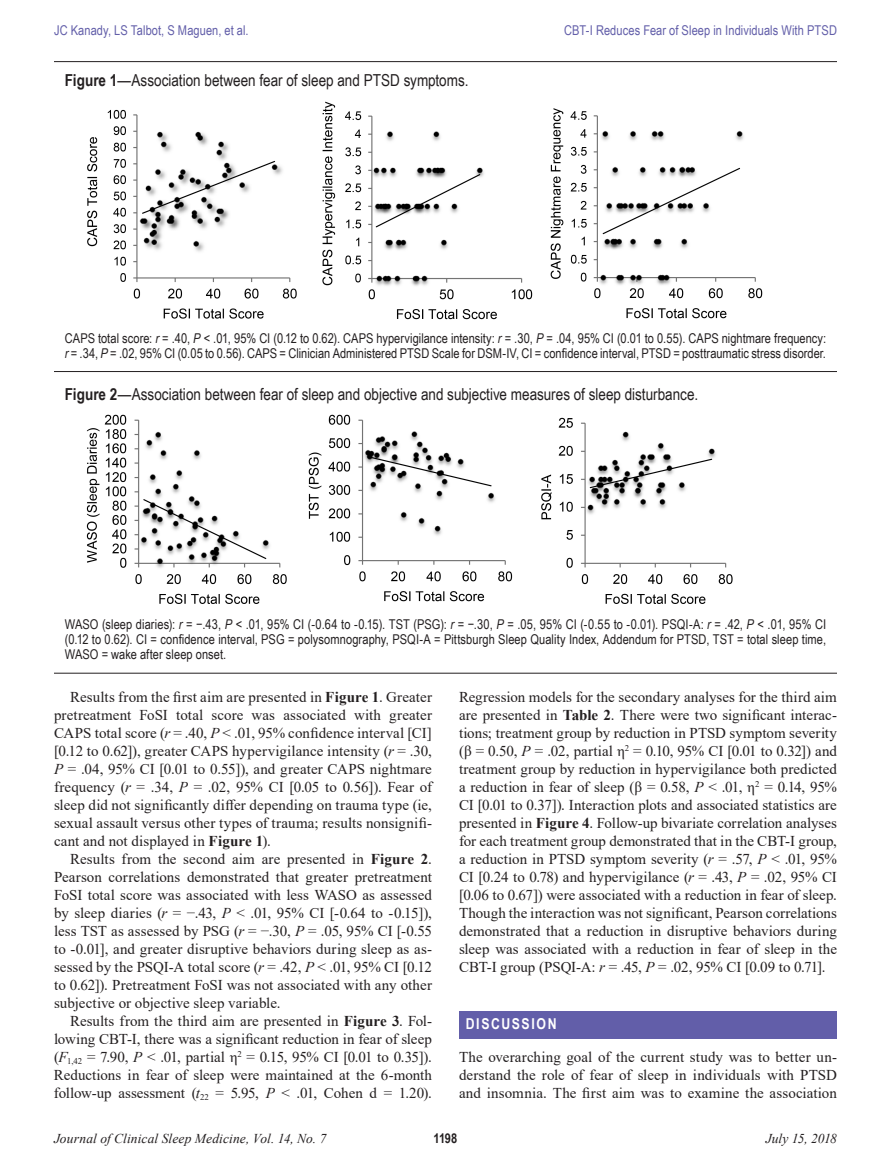
<style>
.page{position:relative;width:891px;height:1175px;background:#fff}
.page>*{position:absolute;margin:0;border:0;box-sizing:border-box;transform-origin:0 0}
.t1{font:16.5px "Arial Narrow";color:#231f20}
.t2{font:15px/18px "Times New Roman";color:#231f20;text-align:justify}
.t3{font:700 15px "Arial Narrow";letter-spacing:.11em;color:#fff}
.t4{font:13.5px/15px "Arial Narrow";color:#231f20}
.t5{font:13.5px "Arial Narrow";letter-spacing:.005em;color:#625ea9}
.t6{font:italic 13.5px "Times New Roman";letter-spacing:.005em;color:#231f20}
.t7{font:700 13.5px "Arial Narrow";color:#231f20}
.s1{font-weight:700}
.s2{font-style:italic}
</style>
<div class="page">
<div style="left:459px;top:1011px;width:378px;height:27px;background:#625ea9"></div>
<hr style="left:54px;top:61px;width:783px;height:1px;background:#231f20">
<hr style="left:54px;top:371px;width:783px;height:1px;background:#231f20">
<img style="left:87px;top:101px;width:676px;height:219px">
<hr style="left:54px;top:673px;width:783px;height:1px;background:#231f20">
<img style="left:86px;top:414px;width:647px;height:190px">
<p class="t5" style="left:54px;top:21px;width:196px">JC Kanady, LS Talbot, S Maguen, et al.</p>
<p class="t5" style="left:564px;top:21px;width:274px">CBT-I Reduces Fear of Sleep in Individuals With PTSD</p>
<p class="t1" style="left:65px;top:68px;width:405px"><span class="s1">Figure 1</span>—Association between fear of sleep and PTSD symptoms.</p>
<p class="t4" style="left:65px;top:330px;width:763px">CAPS total score: <span class="s2">r</span> = .40, <span class="s2">P</span> &lt; .01, 95% CI (0.12 to 0.62). CAPS hypervigilance intensity: <span class="s2">r</span> = .30, <span class="s2">P</span> = .04, 95% CI (0.01 to 0.55). CAPS nightmare frequency: <span class="s2">r</span> = .34, <span class="s2">P</span> = .02, 95% CI (0.05 to 0.56). CAPS = Clinician Administered PTSD Scale for DSM-IV, CI = confidence interval, PTSD = posttraumatic stress disorder.</p>
<p class="t1" style="left:65px;top:382px;width:635px"><span class="s1">Figure 2</span>—Association between fear of sleep and objective and subjective measures of sleep disturbance.</p>
<p class="t4" style="left:65px;top:616px;width:763px;text-align:justify">WASO (sleep diaries): <span class="s2">r</span> = −.43, <span class="s2">P</span> &lt; .01, 95% CI (-0.64 to -0.15). TST (PSG): <span class="s2">r</span> = −.30, <span class="s2">P</span> = .05, 95% CI (-0.55 to -0.01). PSQI-A: <span class="s2">r</span> = .42, <span class="s2">P</span> &lt; .01, 95% CI (0.12 to 0.62). CI = confidence interval, PSG = polysomnography, PSQI-A = Pittsburgh Sleep Quality Index, Addendum for PTSD, TST = total sleep time, WASO = wake after sleep onset.</p>
<p class="t2" style="left:54px;top:688px;width:380px;text-indent:16px">Results from the first aim are presented in <span class="s1">Figure 1</span>. Greater pretreatment FoSI total score was associated with greater CAPS total score (<span class="s2">r</span> = .40, <span class="s2">P</span> &lt; .01, 95% confidence interval [CI] [0.12 to 0.62]), greater CAPS hypervigilance intensity (<span class="s2">r</span> = .30, <span class="s2">P</span> = .04, 95% CI [0.01 to 0.55]), and greater CAPS nightmare frequency (<span class="s2">r</span> = .34, <span class="s2">P</span> = .02, 95% CI [0.05 to 0.56]). Fear of sleep did not significantly differ depending on trauma type (ie, sexual assault versus other types of trauma; results nonsignifi&shy;cant and not displayed in <span class="s1">Figure 1</span>).</p>
<p class="t2" style="left:54px;top:850px;width:380px;text-indent:16px">Results from the second aim are presented in <span class="s1">Figure 2</span>.<br>Pearson correlations demonstrated that greater pretreatment FoSI total score was associated with less WASO as assessed by sleep diaries (<span class="s2">r</span> = −.43, <span class="s2">P</span> &lt; .01, 95% CI [-0.64 to -0.15]), less TST as assessed by PSG (<span class="s2">r</span> = −.30, <span class="s2">P</span> = .05, 95% CI [-0.55 to -0.01], and greater disruptive behaviors during sleep as as&shy;sessed by the PSQI-A total score (<span class="s2">r</span> = .42, <span class="s2">P</span> &lt; .01, 95% CI [0.12 to 0.62]). Pretreatment FoSI was not associated with any other subjective or objective sleep variable.</p>
<p class="t2" style="left:54px;top:1012px;width:380px;text-indent:16px">Results from the third aim are presented in <span class="s1">Figure 3</span>. Fol&shy;lowing CBT-I, there was a significant reduction in fear of sleep (<span class="s2">F</span><sub>1,42</sub> = 7.90, <span class="s2">P</span> &lt; .01, partial η<sup>2</sup> = 0.15, 95% CI [0.01 to 0.35]).<br>Reductions in fear of sleep were maintained at the 6-month follow-up assessment (<span class="s2">t</span><sub>22</sub> = 5.95, <span class="s2">P</span> &lt; .01, Cohen d = 1.20).</p>
<p class="t2" style="left:459px;top:688px;width:380px">Regression models for the secondary analyses for the third aim are presented in <span class="s1">Table 2</span>. There were two significant interac&shy;tions; treatment group by reduction in PTSD symptom severity (β = 0.50, <span class="s2">P</span> = .02, partial η<sup>2</sup> = 0.10, 95% CI [0.01 to 0.32]) and treatment group by reduction in hypervigilance both predicted a reduction in fear of sleep (β = 0.58, <span class="s2">P</span> &lt; .01, η<sup>2</sup> = 0.14, 95% CI [0.01 to 0.37]). Interaction plots and associated statistics are presented in <span class="s1">Figure 4</span>. Follow-up bivariate correlation analyses for each treatment group demonstrated that in the CBT-I group, a reduction in PTSD symptom severity (<span class="s2">r</span> = .57, <span class="s2">P</span> &lt; .01, 95% CI [0.24 to 0.78) and hypervigilance (<span class="s2">r</span> = .43, <span class="s2">P</span> = .02, 95% CI [0.06 to 0.67]) were associated with a reduction in fear of sleep.<br>Though the interaction was not significant, Pearson correlations demonstrated that a reduction in disruptive behaviors during sleep was associated with a reduction in fear of sleep in the CBT-I group (PSQI-A: <span class="s2">r</span> = .45, <span class="s2">P</span> = .02, 95% CI [0.09 to 0.71].</p>
<p class="t3" style="left:466px;top:1012px;width:92px">DISCUSSION</p>
<p class="t2" style="left:459px;top:1048px;width:380px">The overarching goal of the current study was to better un&shy;derstand the role of fear of sleep in individuals with PTSD and insomnia. The first aim was to examine the association</p>
<p class="t6" style="left:54px;top:1128px;width:274px">Journal of Clinical Sleep Medicine, Vol. 14, No. 7</p>
<p class="t7" style="left:434px;top:1127px;width:25px">1198</p>
<p class="t6" style="left:766px;top:1128px;width:73px">July 15, 2018</p>
</div>
